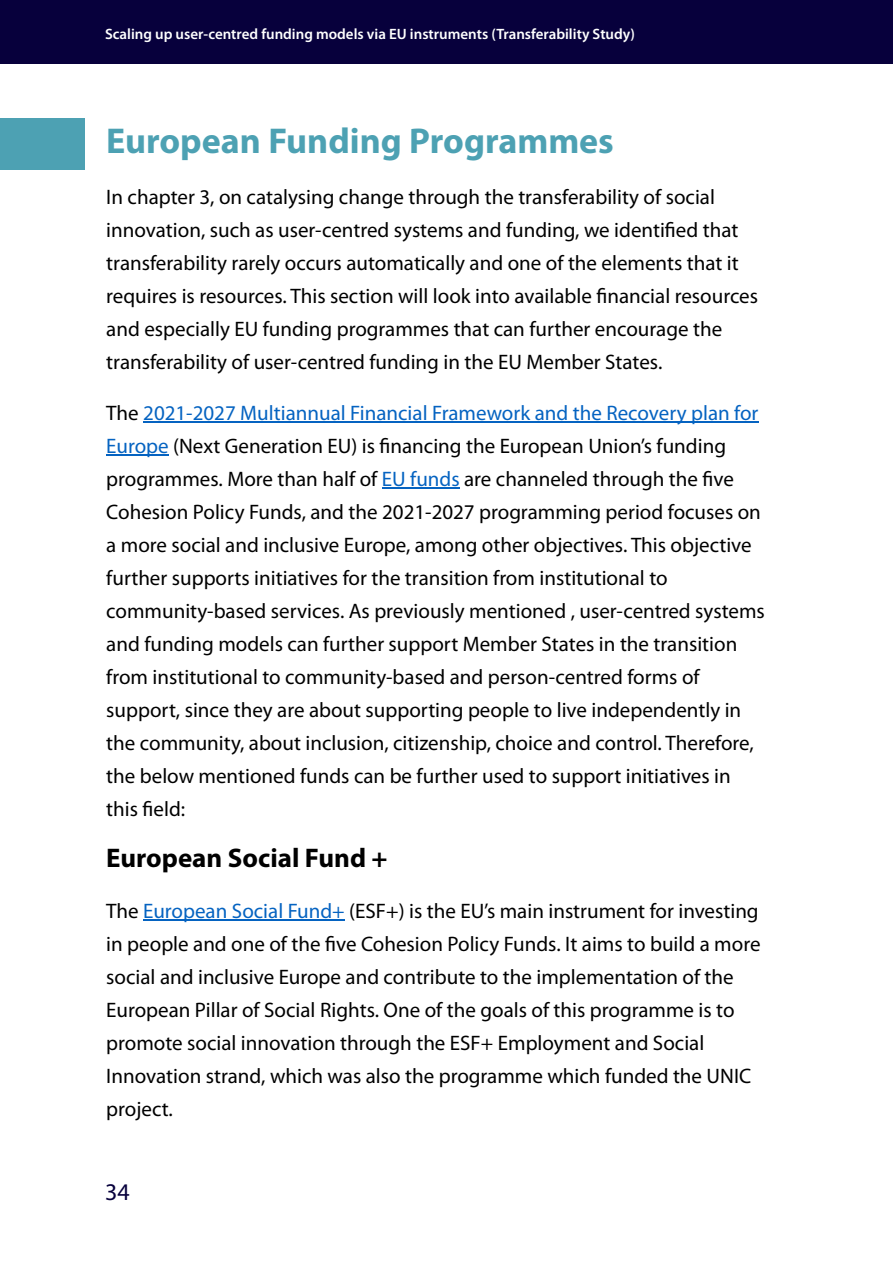
<style>
.page{position:relative;width:893px;height:1263px;background:#fff}
.page>*{position:absolute;margin:0;border:0;box-sizing:border-box;transform-origin:0 0}
.t1{font:700 36px "Myriad Pro";color:#4da1b3}
.t2{font:700 27px "Myriad Pro";color:#000}
.t3{font:24px "Myriad Pro";color:#07003c}
.t4{font:21px/33px "Myriad Pro";color:#000}
.t5{font:600 15px "Myriad Pro";color:#fff}
.s1{color:#0563c1}
</style>
<div class="page">
<div style="left:0;top:0;width:893px;height:64px;background:#07003c"></div>
<div style="left:0;top:119px;width:85px;height:51px;background:#4da1b3"></div>
<hr style="left:143px;top:422px;width:615px;height:1px;background:#0563c1">
<hr style="left:106px;top:455px;width:63px;height:1px;background:#0563c1">
<hr style="left:382px;top:488px;width:78px;height:1px;background:#0563c1">
<hr style="left:143px;top:920px;width:202px;height:1px;background:#0563c1">
<p class="t5" style="left:105px;top:27px;width:531px">Scaling up user-centred funding models via EU instruments (Transferability Study)</p>
<h1 class="t1" style="left:106px;top:126px;width:509px">European Funding Programmes</h1>
<p class="t4" style="left:106px;top:182px;width:653px">In chapter 3, on catalysing change through the transferability of social innovation, such as user-centred systems and funding, we identified that transferability rarely occurs automatically and one of the elements that it requires is resources. This section will look into available financial resources and especially EU funding programmes that can further encourage the transferability of user-centred funding in the EU Member States.</p>
<p class="t4" style="left:106px;top:398px;width:660px">The <span class="s1">2021-2027 Multiannual Financial Framework and the Recovery plan for Europe</span> (Next Generation EU) is financing the European Union’s funding programmes. More than half of <span class="s1">EU funds</span> are channeled through the five Cohesion Policy Funds, and the 2021-2027 programming period focuses on a more social and inclusive Europe, among other objectives. This objective further supports initiatives for the transition from institutional to community-based services. As previously mentioned , user-centred systems and funding models can further support Member States in the transition from institutional to community-based and person-centred forms of support, since they are about supporting people to live independently in the community, about inclusion, citizenship, choice and control. Therefore, the below mentioned funds can be further used to support initiatives in this field:</p>
<p class="t2" style="left:106px;top:847px;width:283px">European Social Fund +</p>
<p class="t4" style="left:106px;top:896px;width:656px">The <span class="s1">European Social Fund+</span> (ESF+) is the EU’s main instrument for investing in people and one of the five Cohesion Policy Funds. It aims to build a more social and inclusive Europe and contribute to the implementation of the European Pillar of Social Rights. One of the goals of this programme is to promote social innovation through the ESF+ Employment and Social Innovation strand, which was also the programme which funded the UNIC project.</p>
<p class="t3" style="left:105px;top:1182px;width:26px">34</p>
</div>
